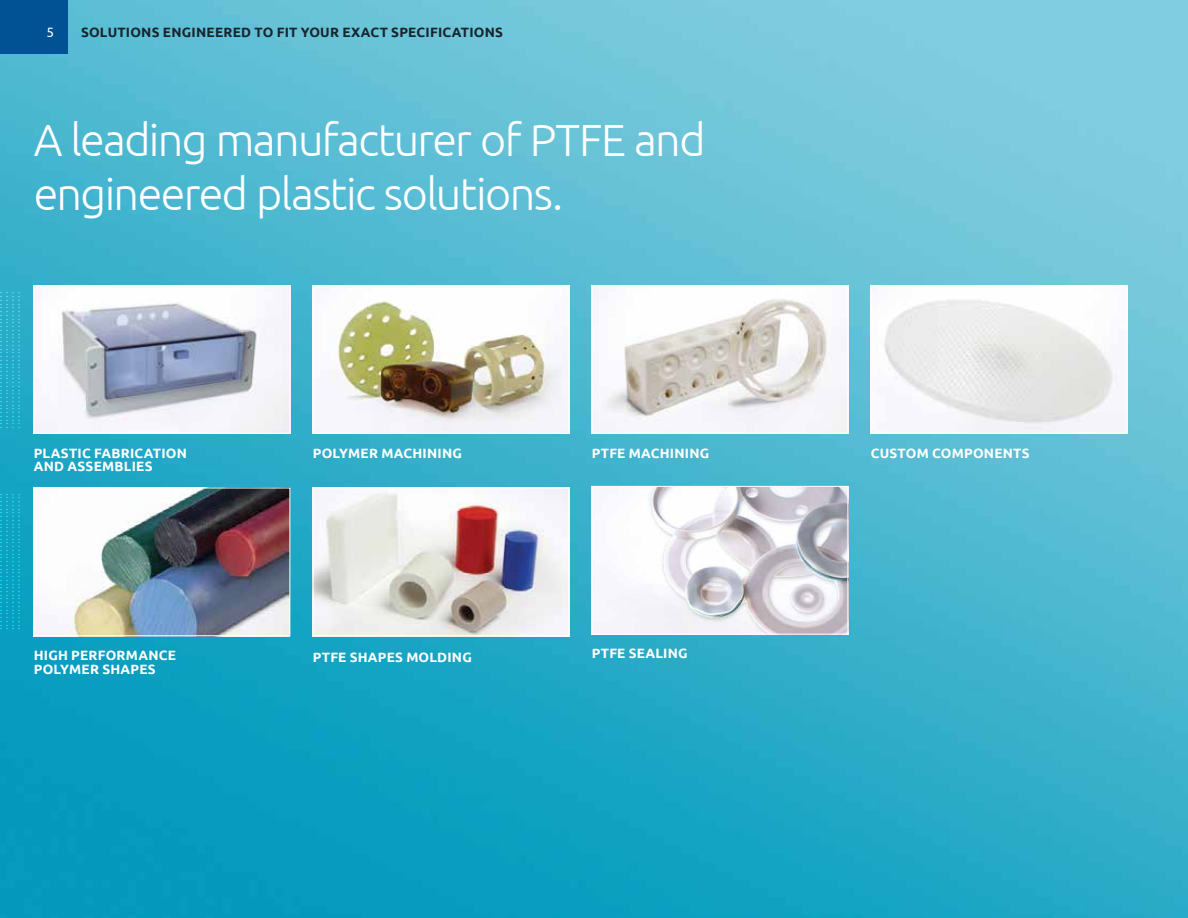
<style>
.page{position:relative;width:1188px;height:918px;background:#fff}
.page>*{position:absolute;margin:0;border:0;box-sizing:border-box;transform-origin:0 0}
.t1{font:300 45px/54px "Ubuntu";letter-spacing:-.035em;color:#fff}
.t2{font:700 13.5px/13.5px "Ubuntu";letter-spacing:.015em;color:#fff}
.t3{font:700 13.5px "Ubuntu";letter-spacing:.015em;color:#17252d}
.t4{font:13.5px "Ubuntu";color:#fff}
.t5{font:300 12px "Ubuntu";color:#eaeff2}
</style>
<div class="page">
<img style="left:0;top:0;width:1188px;height:918px">
<img style="left:315px;top:490px;width:252px;height:144px">
<div style="left:313px;top:488px;width:256px;height:148px;border:1px solid #fff"></div>
<img style="left:315px;top:287px;width:252px;height:145px">
<img style="left:594px;top:287px;width:252px;height:145px">
<img style="left:873px;top:287px;width:252px;height:145px">
<img style="left:594px;top:488px;width:252px;height:144px">
<div style="left:592px;top:486px;width:256px;height:148px;border:1px solid #fff"></div>
<img style="left:36px;top:490px;width:252px;height:144px">
<div style="left:34px;top:488px;width:256px;height:148px;border:1px solid #fff"></div>
<img style="left:36px;top:287px;width:252px;height:145px">
<div style="left:34px;top:285px;width:256px;height:149px;border:1px solid #fff"></div>
<div style="left:0;top:0;width:68px;height:54px;background:#005295"></div>
<p class="t4" style="left:46px;top:24px;width:9px">5</p>
<p class="t3" style="left:81px;top:24px;width:424px">SOLUTIONS ENGINEERED TO FIT YOUR EXACT SPECIFICATIONS</p>
<h1 class="t1" style="left:34px;top:112px;width:673px">A leading manufacturer of PTFE and engineered plastic solutions.</h1>
<p class="t5" style="left:-10px;top:429px;width:139px;rotate:-90deg">.....................................</p>
<p class="t5" style="left:-4px;top:429px;width:139px;rotate:-90deg">.....................................</p>
<p class="t5" style="left:2px;top:429px;width:139px;rotate:-90deg">.....................................</p>
<p class="t5" style="left:8px;top:429px;width:139px;rotate:-90deg">.....................................</p>
<p class="t5" style="left:-10px;top:630px;width:139px;rotate:-90deg">.....................................</p>
<p class="t5" style="left:-4px;top:630px;width:139px;rotate:-90deg">.....................................</p>
<p class="t5" style="left:2px;top:630px;width:139px;rotate:-90deg">.....................................</p>
<p class="t5" style="left:8px;top:630px;width:139px;rotate:-90deg">.....................................</p>
<p class="t2" style="left:34px;top:446px;width:155px">PLASTIC FABRICATION</p>
<p class="t2" style="left:313px;top:446px;width:151px">POLYMER MACHINING</p>
<p class="t2" style="left:34px;top:459px;width:120px">AND ASSEMBLIES</p>
<p class="t2" style="left:34px;top:648px;width:144px">HIGH PERFORMANCE<br>POLYMER SHAPES</p>
<p class="t2" style="left:313px;top:650px;width:161px">PTFE SHAPES MOLDING</p>
<p class="t2" style="left:592px;top:446px;width:119px">PTFE MACHINING</p>
<p class="t2" style="left:871px;top:446px;width:161px">CUSTOM COMPONENTS</p>
<p class="t2" style="left:592px;top:647px;width:97px">PTFE SEALING</p>
</div>
